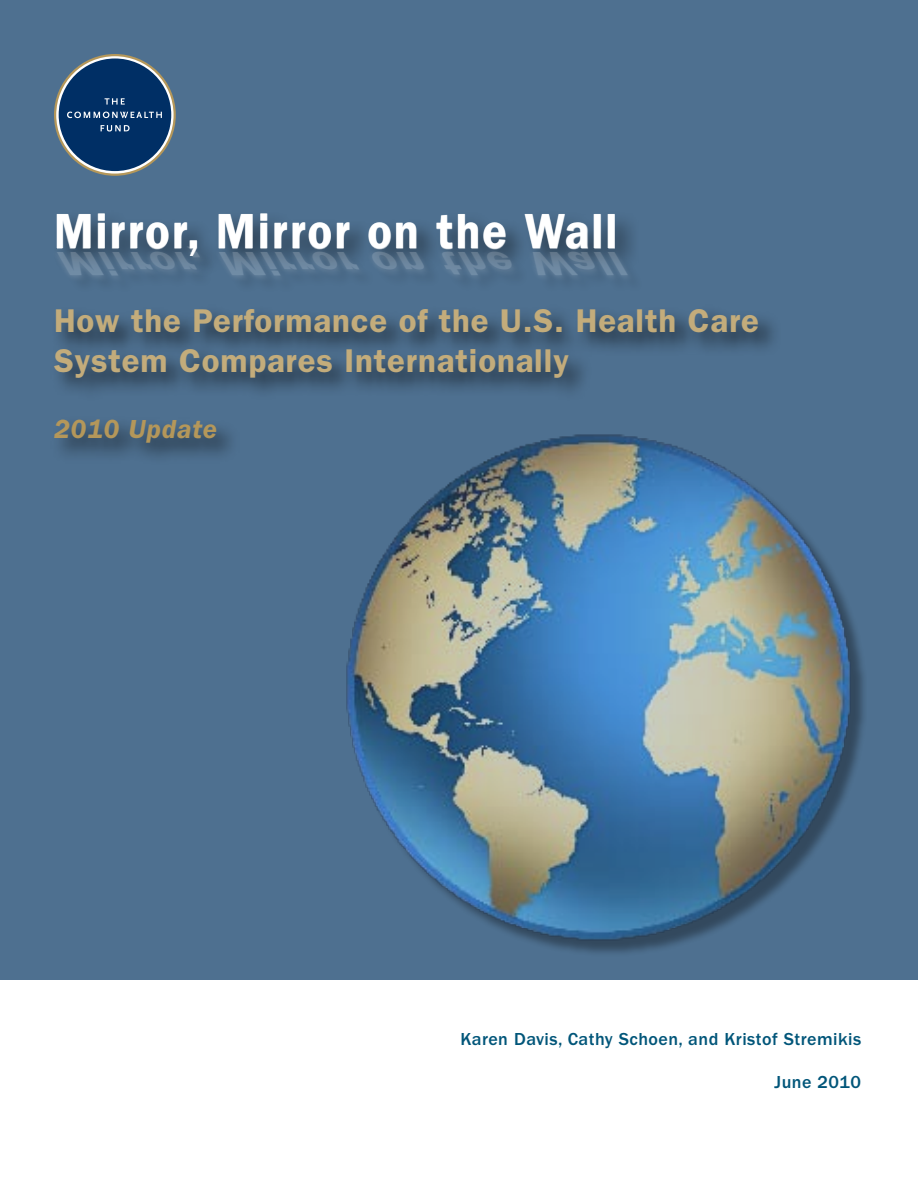
<style>
.page{position:relative;width:918px;height:1188px;background:#fff}
.page>*{position:absolute;margin:0;border:0;box-sizing:border-box;transform-origin:0 0}
.t1{font:600 49.5px "ITC Franklin Gothic Std";letter-spacing:.05em;color:#fff;scale:.91 1}
.t2{font:600 33px/39.6px "ITC Franklin Gothic Std";letter-spacing:.025em;color:#c3ac7b}
.t3{font:italic 600 27px "ITC Franklin Gothic Std";letter-spacing:.025em;color:#b4975a}
.t4{font:500 18px "ITC Franklin Gothic Std";letter-spacing:.025em;color:#005579}
</style>
<div class="page">
<div style="left:0;top:0;width:918px;height:979px;background:#4e7090"></div>
<svg style="left:54px;top:54px;width:122px;height:122px"></svg>
<svg style="left:56px;top:56px;width:118px;height:118px"></svg>
<div style="left:59px;top:59px;width:112px;height:112px;background:#002f65;border-radius:50%"></div>
<svg style="left:105px;top:98px;width:20px;height:7px"></svg>
<svg style="left:67px;top:112px;width:95px;height:6px"></svg>
<svg style="left:101px;top:125px;width:29px;height:7px"></svg>
<img style="left:346px;top:465px;width:518px;height:488px">
<div style="left:52px;top:208px;width:588px;height:71px;background:#000;opacity:.5"></div>
<div style="left:57px;top:214px;width:558px;height:42px;background:#fff;opacity:.75"></div>
<div style="left:59px;top:250px;width:586px;height:44px;background:#4e7090"></div>
<div style="left:48px;top:303px;width:733px;height:162px;background:#000;opacity:.65"></div>
<svg style="left:52px;top:242px;width:586px;height:41px"></svg>
<p class="t1" style="left:54px;top:202px;width:620px">Mirror, Mirror on the Wall</p>
<p class="t2" style="left:54px;top:301px;width:706px">How the Performance of the U.S. Health Care<br>System Compares Internationally</p>
<p class="t3" style="left:54px;top:414px;width:165px">2010 Update</p>
<p class="t4" style="left:460px;top:1029px;width:402px">Karen Davis, Cathy Schoen, and Kristof Stremikis</p>
<p class="t4" style="left:775px;top:1072px;width:88px">June 2010</p>
</div>
